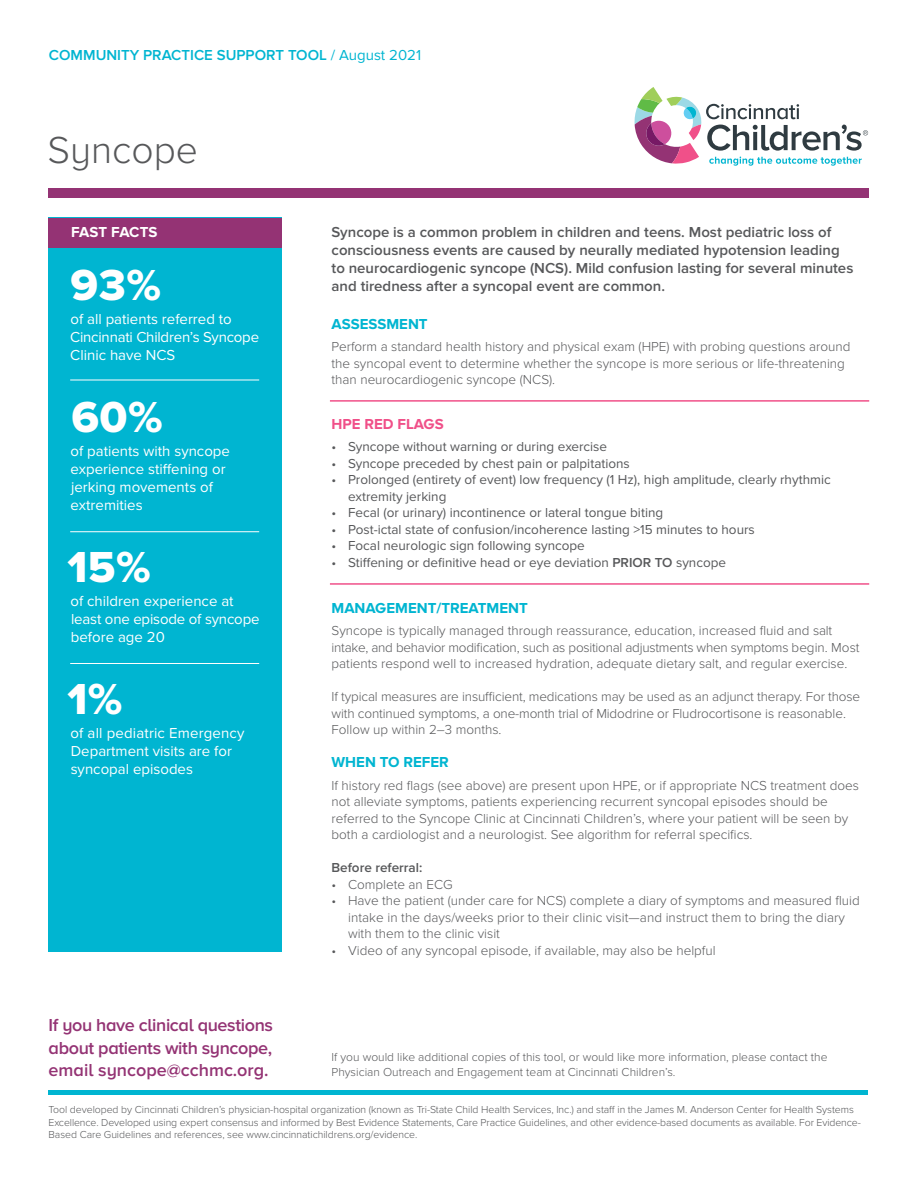
<style>
.page{position:relative;width:918px;height:1188px;background:#fff}
.page>*{position:absolute;margin:0;border:0;box-sizing:border-box;transform-origin:0 0}
.t1{font:45px "Proxima Nova Extrabld";color:#fff}
.t2{font:300 39px "Proxima Nova A";color:#57585a}
.t3{font:600 18px/22.5px "Proxima Nova A";letter-spacing:-.02em;color:#943374;text-align:justify}
.t4{font:15px/18px "Proxima Nova";color:#fff}
.t5{font:600 15px/18px "Proxima Nova";color:#57585a}
.t6{font:700 15px "Proxima Nova A";color:#00b5d1}
.t7{font:600 15px "Proxima Nova A";color:#00b5d1}
.t8{font:700 15px "Proxima Nova A";color:#f05089}
.t9{font:700 15px "Proxima Nova A";letter-spacing:.005em;color:#fff}
.t10{font:300 13.5px/16.5px "Proxima Nova";color:#57585a}
.t11{font:13.5px "Proxima Nova";color:#57585a}
.t12{font:600 13.5px "Proxima Nova";color:#57585a}
.t13{font:300 12px/15px "Proxima Nova";color:#57585a}
.t14{font:300 10.5px/12.6px "Proxima Nova";letter-spacing:-.005em;color:#57585a}
.s1{font-weight:400}
.s2{font-weight:600}
</style>
<div class="page">
<div style="left:49px;top:218px;width:233px;height:734px;background:#00b5d1"></div>
<svg style="left:635px;top:87px;width:233px;height:79px"></svg>
<div style="left:49px;top:189px;width:820px;height:9px;background:#943374"></div>
<div style="left:49px;top:218px;width:233px;height:29px;background:#943374"></div>
<hr style="left:330px;top:400px;width:539px;height:2px;background:#f05089">
<hr style="left:330px;top:583px;width:539px;height:2px;background:#f05089">
<hr style="left:70px;top:531px;width:189px;height:1px;background:#fff">
<hr style="left:70px;top:380px;width:189px;height:1px;background:#fff">
<hr style="left:70px;top:663px;width:189px;height:1px;background:#fff">
<hr style="left:49px;top:1091px;width:819px;height:4px;background:#00b5d1">
<p class="t7" style="left:49px;top:46px;width:374px">COMMUNITY PRACTICE SUPPORT TOOL <span class="s1">/ August 2021</span></p>
<p class="t2" style="left:47px;top:127px;width:152px">Syncope</p>
<p class="t9" style="left:71px;top:224px;width:88px">FAST FACTS</p>
<p class="t1" style="left:71px;top:259px;width:92px">93%</p>
<p class="t4" style="left:70px;top:311px;width:163px">of all patients referred to</p>
<p class="t4" style="left:70px;top:329px;width:190px">Cincinnati Children’s Syncope<br>Clinic have NCS</p>
<p class="t1" style="left:71px;top:391px;width:93px">60%</p>
<p class="t4" style="left:70px;top:443px;width:161px">of patients with syncope</p>
<p class="t4" style="left:70px;top:461px;width:157px">experience stiffening or</p>
<p class="t4" style="left:71px;top:479px;width:144px">jerking movements of</p>
<p class="t4" style="left:70px;top:497px;width:74px">extremities</p>
<p class="t1" style="left:67px;top:541px;width:85px">15%</p>
<p class="t4" style="left:70px;top:593px;width:191px">of children experience at least one episode of syncope before age 20</p>
<p class="t1" style="left:67px;top:673px;width:57px">1%</p>
<p class="t4" style="left:70px;top:725px;width:176px">of all pediatric Emergency<br>Department visits are for syncopal episodes</p>
<p class="t3" style="left:49px;top:1015px;width:226px">If you have clinical questions about patients with syncope, email syncope@cchmc.org.</p>
<p class="t5" style="left:332px;top:224px;width:501px">Syncope is a common problem in children and teens. Most pediatric loss of</p>
<p class="t5" style="left:332px;top:242px;width:510px">consciousness events are caused by neurally mediated hypotension leading</p>
<p class="t5" style="left:332px;top:260px;width:523px">to neurocardiogenic syncope (NCS). Mild confusion lasting for several minutes and tiredness after a syncopal event are common.</p>
<p class="t6" style="left:332px;top:315px;width:98px">ASSESSMENT</p>
<p class="t10" style="left:332px;top:339px;width:520px">Perform a standard health history and physical exam (HPE) with probing questions around the syncopal event to determine whether the syncope is more serious or life-threatening than neurocardiogenic syncope (NCS).</p>
<p class="t8" style="left:332px;top:415px;width:114px">HPE RED FLAGS</p>
<p class="t11" style="left:332px;top:439px;width:277px">• Syncope without warning or during exercise</p>
<p class="t11" style="left:332px;top:455px;width:300px">• Syncope preceded by chest pain or palpitations</p>
<p class="t11" style="left:332px;top:472px;width:501px">• Prolonged (entirety of event) low frequency (1 Hz), high amplitude, clearly rhythmic</p>
<p class="t11" style="left:348px;top:488px;width:100px">extremity jerking</p>
<p class="t11" style="left:332px;top:505px;width:333px">• Fecal (or urinary) incontinence or lateral tongue biting</p>
<p class="t11" style="left:332px;top:521px;width:425px">• Post-ictal state of confusion/incoherence lasting &gt;15 minutes to hours</p>
<p class="t11" style="left:332px;top:538px;width:255px">• Focal neurologic sign following syncope</p>
<p class="t11" style="left:332px;top:554px;width:396px">• Stiffening or definitive head or eye deviation <span class="s2">PRIOR TO</span> syncope</p>
<p class="t6" style="left:332px;top:599px;width:198px">MANAGEMENT/TREATMENT</p>
<p class="t10" style="left:332px;top:623px;width:530px">Syncope is typically managed through reassurance, education, increased fluid and salt intake, and behavior modification, such as positional adjustments when symptoms begin. Most patients respond well to increased hydration, adequate dietary salt, and regular exercise.</p>
<p class="t10" style="left:332px;top:689px;width:530px">If typical measures are insufficient, medications may be used as an adjunct therapy. For those with continued symptoms, a one-month trial of Midodrine or Fludrocortisone is reasonable.<br>Follow up within 2–3 months.</p>
<p class="t6" style="left:332px;top:753px;width:119px">WHEN TO REFER</p>
<p class="t10" style="left:332px;top:777px;width:529px">If history red flags (see above) are present upon HPE, or if appropriate NCS treatment does not alleviate symptoms, patients experiencing recurrent syncopal episodes should be referred to the Syncope Clinic at Cincinnati Children’s, where your patient will be seen by both a cardiologist and a neurologist. See algorithm for referral specifics.</p>
<p class="t12" style="left:332px;top:860px;width:92px">Before referral:</p>
<p class="t10" style="left:332px;top:876px;width:123px">• Complete an ECG</p>
<p class="t10" style="left:348px;top:893px;width:513px;text-indent:-16px">• Have the patient (under care for NCS) complete a diary of symptoms and measured fluid intake in the days/weeks prior to their clinic visit—and instruct them to bring the diary with them to the clinic visit</p>
<p class="t10" style="left:332px;top:942px;width:386px">• Video of any syncopal episode, if available, may also be helpful</p>
<p class="t13" style="left:332px;top:1050px;width:497px">If you would like additional copies of this tool, or would like more information, please contact the<br>Physician Outreach and Engagement team at Cincinnati Children’s.</p>
<p class="t14" style="left:49px;top:1104px;width:814px">Tool developed by Cincinnati Children’s physician-hospital organization (known as Tri-State Child Health Services, Inc.) and staff in the James M. Anderson Center for Health Systems<br>Excellence. Developed using expert consensus and informed by Best Evidence Statements, Care Practice Guidelines, and other evidence-based documents as available. For Evidence-</p>
<p class="t14" style="left:49px;top:1129px;width:370px">Based Care Guidelines and references, see www.cincinnatichildrens.org/evidence.</p>
</div>
